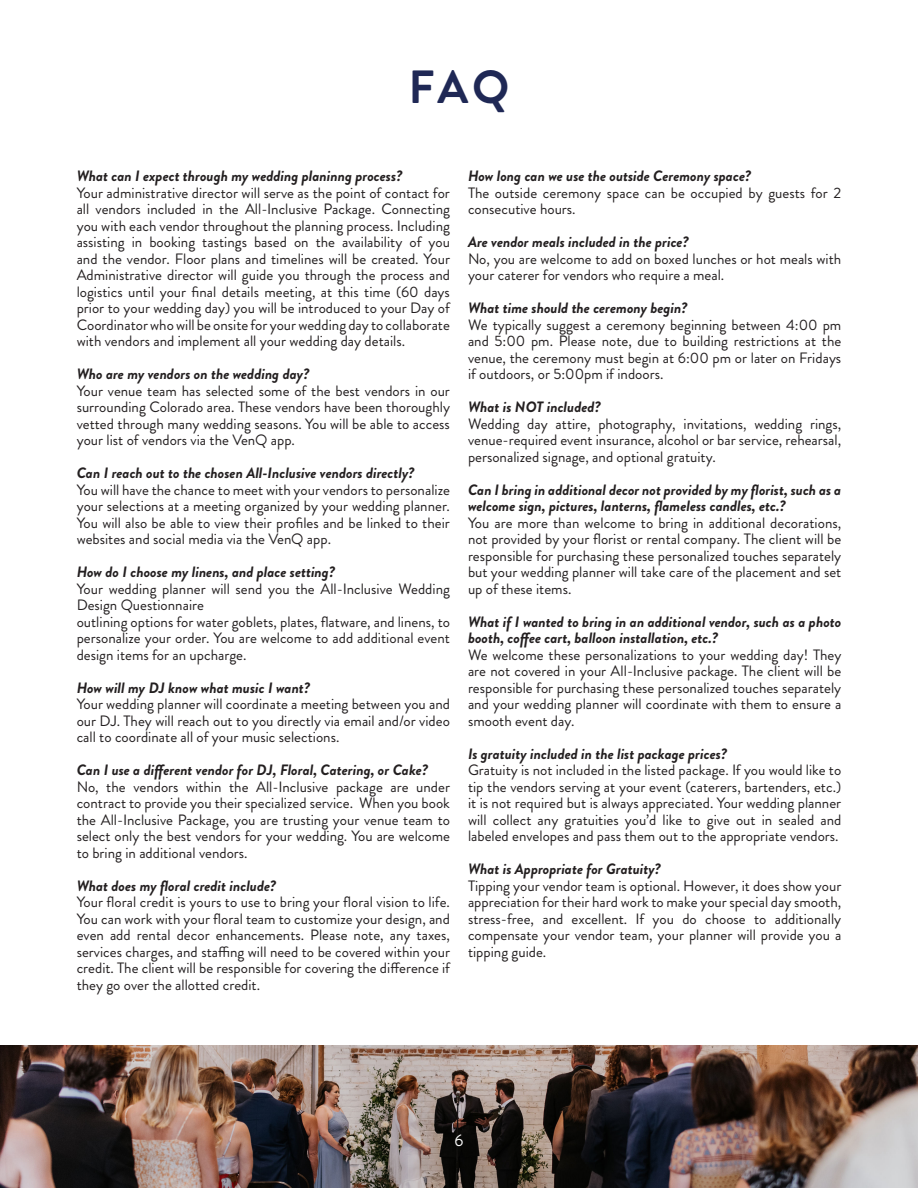
<style>
.page{position:relative;width:918px;height:1188px;background:#fff}
.page>*{position:absolute;margin:0;border:0;box-sizing:border-box;transform-origin:0 0}
.t1{font:700 46.5px "Brandon Grotesque";color:#1f2855}
.bullets{font:16.5px "Brandon Grotesque";color:#fff}
.t2{font:15px/16.5px "Brandon Grotesque";color:#231f20;text-align:justify}
.t3{font:italic 700 15px/16.5px "Brandon Grotesque";color:#231f20}
</style>
<div class="page">
<img style="left:0;top:1045px;width:918px;height:143px">
<p class="t1" style="left:408px;top:55px;width:102px">FAQ</p>
<p class="t3" style="left:77px;top:168px;width:327px">What can I expect through my wedding planinng process?</p>
<p class="t2" style="left:77px;top:184px;width:375px">Your administrative director will serve as the point of contact for all vendors included in the All-Inclusive Package. Connecting you with each vendor throughout the planning process. Including assisting in booking tastings based on the availability of you and the vendor. Floor plans and timelines will be created. Your Administrative director will guide you through the process and logistics until your final details meeting, at this time (60 days prior to your wedding day) you will be introduced to your Day of Coordinator who will be onsite for your wedding day to collaborate with vendors and implement all your wedding day details.</p>
<p class="t3" style="left:77px;top:366px;width:234px">Who are my vendors on the wedding day?</p>
<p class="t2" style="left:77px;top:382px;width:375px">Your venue team has selected some of the best vendors in our surrounding Colorado area. These vendors have been thoroughly vetted through many wedding seasons. You will be able to access your list of vendors via the VenQ app.</p>
<p class="t3" style="left:77px;top:465px;width:339px">Can I reach out to the chosen All-Inclusive vendors directly?</p>
<p class="t2" style="left:77px;top:481px;width:375px">You will have the chance to meet with your vendors to personalize your selections at a meeting organized by your wedding planner.<br>You will also be able to view their profiles and be linked to their websites and social media via the VenQ app.</p>
<p class="t3" style="left:77px;top:564px;width:260px">How do I choose my linens, and place setting?</p>
<p class="t2" style="left:77px;top:580px;width:375px">Your wedding planner will send you the All-Inclusive Wedding<br>Design Questionnaire</p>
<p class="t2" style="left:77px;top:613px;width:375px">outlining options for water goblets, plates, flatware, and linens, to personalize your order. You are welcome to add additional event design items for an upcharge.</p>
<p class="t3" style="left:77px;top:679px;width:235px">How will my DJ know what music I want?</p>
<p class="t2" style="left:77px;top:696px;width:375px">Your wedding planner will coordinate a meeting between you and our DJ. They will reach out to you directly via email and/or video call to coordinate all of your music selections.</p>
<p class="t3" style="left:77px;top:762px;width:353px">Can I use a different vendor for DJ, Floral, Catering, or Cake?</p>
<p class="t2" style="left:77px;top:778px;width:375px">No, the vendors within the All-Inclusive package are under contract to provide you their specialized service. When you book the All-Inclusive Package, you are trusting your venue team to select only the best vendors for your wedding. You are welcome to bring in additional vendors.</p>
<p class="t3" style="left:77px;top:877px;width:201px">What does my floral credit include?</p>
<p class="t2" style="left:77px;top:894px;width:375px">Your floral credit is yours to use to bring your floral vision to life.<br>You can work with your floral team to customize your design, and even add rental decor enhancements. Please note, any taxes, services charges, and staffing will need to be covered within your credit. The client will be responsible for covering the difference if they go over the allotted credit.</p>
<p class="t3" style="left:468px;top:168px;width:285px">How long can we use the outside Ceremony space?</p>
<p class="t2" style="left:468px;top:184px;width:375px">The outside ceremony space can be occupied by guests for 2 consecutive hours.</p>
<p class="t3" style="left:468px;top:234px;width:222px">Are vendor meals included in the price?</p>
<p class="t2" style="left:468px;top:250px;width:375px">No, you are welcome to add on boxed lunches or hot meals with your caterer for vendors who require a meal.</p>
<p class="t3" style="left:468px;top:300px;width:221px">What time should the ceremony begin?</p>
<p class="t2" style="left:468px;top:316px;width:375px">We typically suggest a ceremony beginning between 4:00 pm and 5:00 pm. Please note, due to building restrictions at the venue, the ceremony must begin at 6:00 pm or later on Fridays if outdoors, or 5:00pm if indoors.</p>
<p class="t3" style="left:468px;top:399px;width:134px">What is NOT included?</p>
<p class="t2" style="left:468px;top:415px;width:375px">Wedding day attire, photography, invitations, wedding rings, venue-required event insurance, alcohol or bar service, rehearsal, personalized signage, and optional gratuity.</p>
<p class="t3" style="left:468px;top:481px;width:375px">Can I bring in additional decor not provided by my florist, such as a welcome sign, pictures, lanterns, flameless candles, etc.?</p>
<p class="t2" style="left:468px;top:514px;width:375px">You are more than welcome to bring in additional decorations, not provided by your florist or rental company. The client will be responsible for purchasing these personalized touches separately but your wedding planner will take care of the placement and set up of these items.</p>
<p class="t3" style="left:468px;top:613px;width:375px">What if I wanted to bring in an additional vendor, such as a photo booth, coffee cart, balloon installation, etc.?</p>
<p class="t2" style="left:468px;top:646px;width:375px">We welcome these personalizations to your wedding day! They are not covered in your All-Inclusive package. The client will be responsible for purchasing these personalized touches separately and your wedding planner will coordinate with them to ensure a smooth event day.</p>
<p class="t3" style="left:468px;top:745px;width:261px">Is gratuity included in the list package prices?</p>
<p class="t2" style="left:468px;top:762px;width:375px">Gratuity is not included in the listed package. If you would like to tip the vendors serving at your event (caterers, bartenders, etc.) it is not required but is always appreciated. Your wedding planner will collect any gratuities you’d like to give out in sealed and labeled envelopes and pass them out to the appropriate vendors.</p>
<p class="t3" style="left:468px;top:861px;width:194px">What is Appropriate for Gratuity?</p>
<p class="t2" style="left:468px;top:877px;width:375px">Tipping your vendor team is optional. However, it does show your appreciation for their hard work to make your special day smooth, stress-free, and excellent. If you do choose to additionally compensate your vendor team, your planner will provide you a tipping guide.</p>
<p class="bullets" style="left:455px;top:1129px;width:10px">6</p>
</div>
